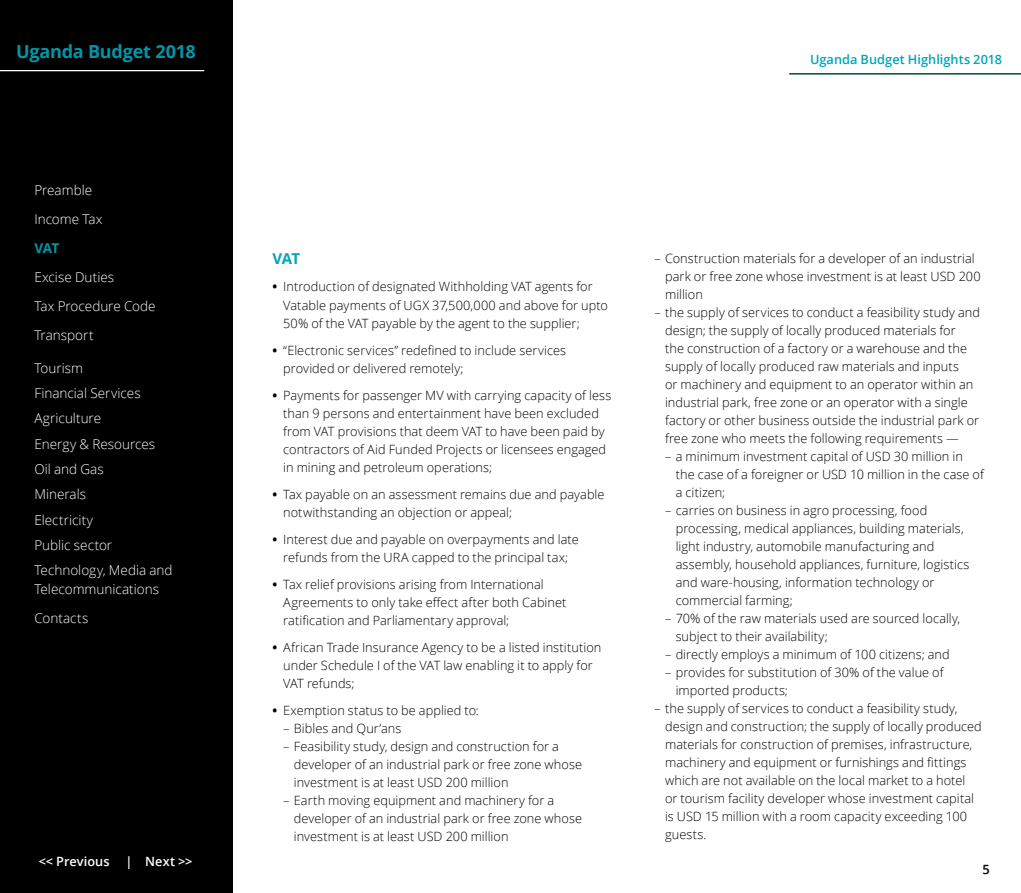
<style>
.page{position:relative;width:1021px;height:893px;background:#fff}
.page>*{position:absolute;margin:0;border:0;box-sizing:border-box;transform-origin:0 0}
.t1{font:700 18px "Open Sans";letter-spacing:-.01em;color:#0097a9}
.t2{font:700 15px "Open Sans";color:#00a5b8}
.t3{font:300 13.5px/25.2px "Open Sans";color:#fff}
.t4{font:700 13.5px "Open Sans";color:#0097a9}
.t5{font:300 12.75px/18px "Open Sans";letter-spacing:.005em;color:#000}
.t6{font:600 12.75px "Open Sans";color:#00a5b8}
.t7{font:600 12.75px "Open Sans";letter-spacing:.005em;color:#fff}
.t8{font:600 12.75px "Open Sans";color:#000}
.s1{font-weight:700}
</style>
<div class="page">
<div style="left:0;top:0;width:232px;height:893px;background:#000"></div>
<hr style="left:789px;top:73px;width:231px;height:1px;background:#00492c">
<hr style="left:789px;top:74px;width:231px;height:1px;background:#00492c">
<hr style="left:0;top:70px;width:204px;height:1px;background:#fff">
<hr style="left:0;top:71px;width:204px;height:1px;background:#fff">
<h1 class="t1" style="left:16px;top:38px;width:181px">Uganda Budget 2018</h1>
<p class="t6" style="left:810px;top:50px;width:193px">Uganda Budget Highlights 2018</p>
<p class="t3" style="left:34px;top:175px;width:70px;line-height:29.1px">Preamble<br>Income Tax</p>
<p class="t4" style="left:34px;top:238px;width:26px">VAT</p>
<p class="t3" style="left:34px;top:262px;width:123px;line-height:29.1px">Excise Duties<br>Tax Procedure Code<br>Transport</p>
<p class="t3" style="left:34px;top:355px;width:140px">Tourism<br>Financial Services<br>Agriculture<br>Energy &amp; Resources<br>Oil and Gas<br>Minerals<br>Electricity<br>Public sector<br>Technology, Media and</p>
<p class="t3" style="left:34px;top:574px;width:126px;line-height:29.1px">Telecommunications<br>Contacts</p>
<p class="t2" style="left:272px;top:248px;width:29px">VAT</p>
<p class="t5" style="left:283px;top:278px;width:326px;text-indent:-11px"><span class="s1">•</span> Introduction of designated Withholding VAT agents for<br>Vatable payments of UGX 37,500,000 and above for upto<br>50% of the VAT payable by the agent to the supplier;</p>
<p class="t5" style="left:283px;top:341px;width:284px;text-indent:-11px"><span class="s1">•</span> “Electronic services” redefined to include services provided or delivered remotely;</p>
<p class="t5" style="left:283px;top:386px;width:329px;text-indent:-11px"><span class="s1">•</span> Payments for passenger MV with carrying capacity of less than 9 persons and entertainment have been excluded from VAT provisions that deem VAT to have been paid by contractors of Aid Funded Projects or licensees engaged in mining and petroleum operations;</p>
<p class="t5" style="left:283px;top:485px;width:323px;text-indent:-11px"><span class="s1">•</span> Tax payable on an assessment remains due and payable notwithstanding an objection or appeal;</p>
<p class="t5" style="left:272px;top:530px;width:307px;text-align:center"><span class="s1">•</span> Interest due and payable on overpayments and late refunds from the URA capped to the principal tax;</p>
<p class="t5" style="left:283px;top:575px;width:285px;text-indent:-11px"><span class="s1">•</span> Tax relief provisions arising from International<br>Agreements to only take effect after both Cabinet ratification and Parliamentary approval;</p>
<p class="t5" style="left:283px;top:638px;width:320px;text-indent:-11px"><span class="s1">•</span> African Trade Insurance Agency to be a listed institution under Schedule I of the VAT law enabling it to apply for<br>VAT refunds;</p>
<p class="t5" style="left:272px;top:701px;width:208px"><span class="s1">•</span> Exemption status to be applied to:</p>
<p class="t5" style="left:283px;top:719px;width:120px">– Bibles and Qur’ans</p>
<p class="t5" style="left:294px;top:737px;width:290px;text-indent:-11px">– Feasibility study, design and construction for a developer of an industrial park or free zone whose investment is at least USD 200 million</p>
<p class="t5" style="left:294px;top:791px;width:290px;text-indent:-11px">– Earth moving equipment and machinery for a developer of an industrial park or free zone whose investment is at least USD 200 million</p>
<p class="t5" style="left:665px;top:249px;width:317px;text-indent:-11px">– Construction materials for a developer of an industrial park or free zone whose investment is at least USD 200 million</p>
<p class="t5" style="left:665px;top:303px;width:316px;text-indent:-11px">– the supply of services to conduct a feasibility study and design; the supply of locally produced materials for<br>the construction of a factory or a warehouse and the supply of locally produced raw materials and inputs<br>or machinery and equipment to an operator within an industrial park, free zone or an operator with a single factory or other business outside the industrial park or free zone who meets the following requirements —</p>
<p class="t5" style="left:675px;top:447px;width:310px;text-indent:-11px">– a minimum investment capital of USD 30 million in the case of a foreigner or USD 10 million in the case of a citizen;</p>
<p class="t5" style="left:675px;top:501px;width:295px;text-indent:-11px">– carries on business in agro processing, food processing, medical appliances, building materials, light industry, automobile manufacturing and assembly, household appliances, furniture, logistics and ware-housing, information technology or commercial farming;</p>
<p class="t5" style="left:675px;top:609px;width:286px;text-indent:-11px">– 70% of the raw materials used are sourced locally, subject to their availability;</p>
<p class="t5" style="left:665px;top:645px;width:286px">– directly employs a minimum of 100 citizens; and</p>
<p class="t5" style="left:675px;top:663px;width:269px;text-indent:-11px">– provides for substitution of 30% of the value of imported products;</p>
<p class="t5" style="left:665px;top:699px;width:318px;text-indent:-11px">– the supply of services to conduct a feasibility study, design and construction; the supply of locally produced materials for construction of premises, infrastructure, machinery and equipment or furnishings and fittings which are not available on the local market to a hotel<br>or tourism facility developer whose investment capital is USD 15 million with a room capacity exceeding 100 guests.</p>
<p class="t7" style="left:39px;top:853px;width:155px">&lt;&lt; Previous | Next &gt;&gt;</p>
<p class="t8" style="left:982px;top:860px;width:9px">5</p>
</div>
